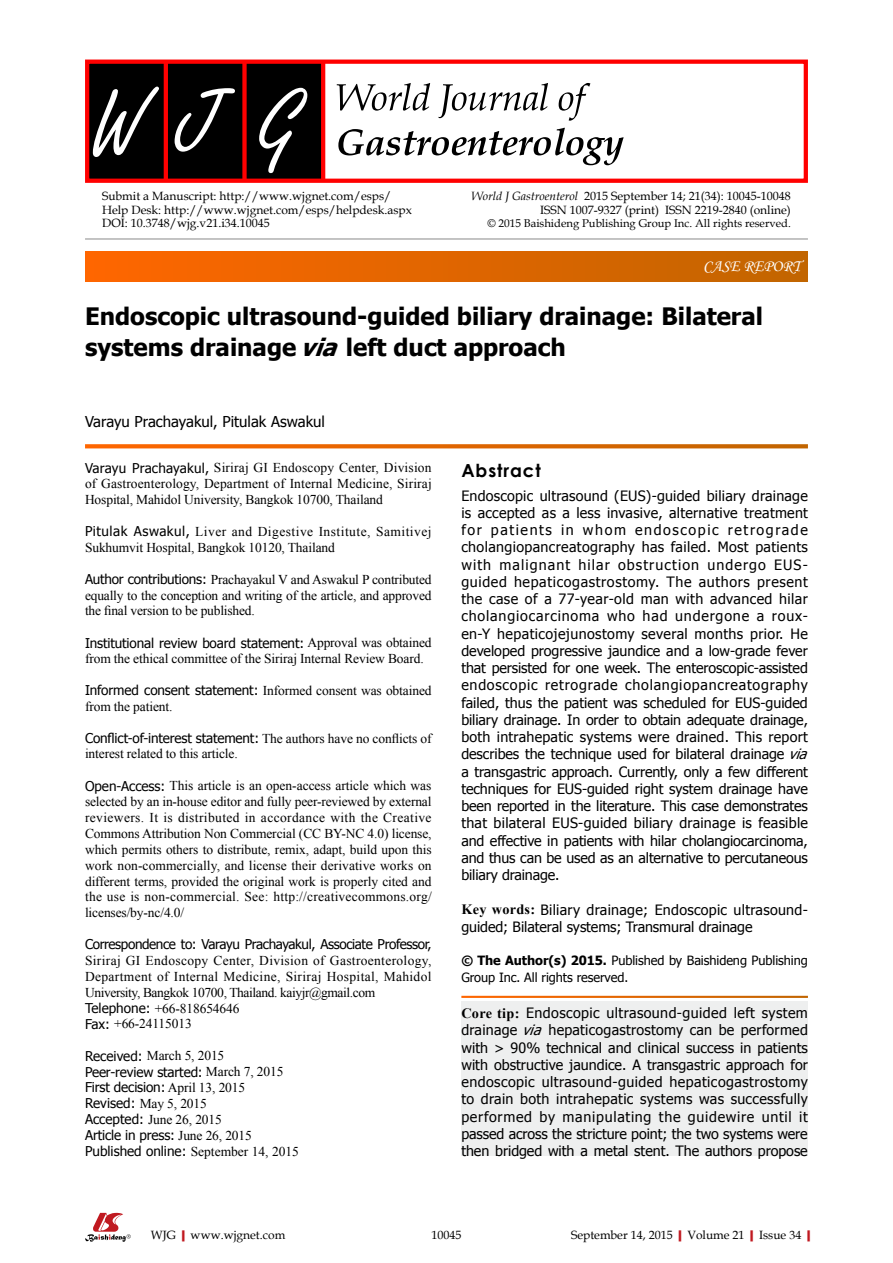
<style>
.page{position:relative;width:893px;height:1263px;background:#fff}
.page>*{position:absolute;margin:0;border:0;box-sizing:border-box;transform-origin:0 0}
.t1{font:700 24px/31.5px "Tahoma";color:#000}
.t2{font:700 18px "Century Gothic";letter-spacing:.05em;color:#000}
.t3{font:16.5px "Monotype Corsiva";color:#fff}
.t4{font:15px "Tahoma";color:#000}
.t5{font:14.25px/17.2px "Tahoma";color:#000}
.t6{font:13.5px/15.9px "Times New Roman";letter-spacing:-.01em;color:#000}
.t7{font:13.5px/15.8px "Times New Roman";letter-spacing:.025em;color:#000}
.t8{font:13.5px/15.9px "Tahoma";letter-spacing:-.01em;color:#000}
.t9{font:12.75px/17.2px "Tahoma";letter-spacing:-.005em;color:#000}
.t10{font:12px/13.5px "Book Antiqua";color:#000}
.t11{font:11.25px "Book Antiqua";color:#000}
.s1{font-style:italic}
.s2{font-family:"Tahoma"}
.s3{font-family:"Times New Roman"}
.s4{font-family:"Times New Roman";font-weight:700}
.s5{font-weight:700}
.s6{font-weight:700;color:#c01920}
</style>
<div class="page">
<div style="left:85px;top:252px;width:723px;height:29px;background:linear-gradient(to right,#f60,#c16500)"></div>
<hr style="left:85px;top:239px;width:723px;height:1px;background:#898989">
<div style="left:87px;top:61px;width:236px;height:121px;background:#000"></div>
<hr style="left:164px;top:61px;width:4px;height:121px;background:#f00">
<div style="left:242px;top:61px;width:5px;height:121px;background:#f00"></div>
<hr style="left:321px;top:61px;width:4px;height:121px;background:#f00">
<div style="left:85px;top:60px;width:723px;height:123px;border:4px solid #f00"></div>
<svg style="left:259px;top:88px;width:48px;height:85px"></svg>
<svg style="left:175px;top:88px;width:60px;height:64px"></svg>
<svg style="left:93px;top:87px;width:66px;height:70px"></svg>
<svg style="left:337px;top:83px;width:253px;height:38px"></svg>
<svg style="left:338px;top:128px;width:286px;height:37px"></svg>
<svg style="left:85px;top:444px;width:723px;height:4px;background:#e16d0d"></svg>
<svg style="left:85px;top:1213px;width:46px;height:29px"></svg>
<div style="left:461px;top:1002px;width:347px;height:154px;background:#eeefef"></div>
<p class="t10" style="left:102px;top:189px;width:311px">Submit a Manuscript: http://www.wjgnet.com/esps/<br>Help Desk: http://www.wjgnet.com/esps/helpdesk.aspx<br>DOI: 10.3748/wjg.v21.i34.10045</p>
<p class="t10" style="left:472px;top:189px;width:321px;text-align:right"><span class="s1">World J Gastroenterol</span> 2015 September 14; 21(34): 10045-10048<br>ISSN 1007-9327 (print) ISSN 2219-2840 (online)</p>
<p class="t11" style="left:487px;top:215px;width:305px">© 2015 Baishideng Publishing Group Inc. All rights reserved.</p>
<p class="t3" style="left:703px;top:256px;width:99px">CASE REPORT</p>
<p class="t1" style="left:85px;top:298px;width:679px">Endoscopic ultrasound-guided biliary drainage: Bilateral systems drainage <span class="s1">via</span> left duct approach</p>
<p class="t4" style="left:85px;top:412px;width:241px">Varayu Prachayakul, Pitulak Aswakul</p>
<p class="t6" style="left:85px;top:460px;width:348px;text-align:justify"><span class="s2">Varayu Prachayakul,</span> Siriraj GI Endoscopy Center, Division of Gastroenterology, Department of Internal Medicine, Siriraj Hospital, Mahidol University, Bangkok 10700, Thailand</p>
<p class="t6" style="left:85px;top:523px;width:348px"><span class="s2">Pitulak Aswakul,</span> Liver and Digestive Institute, Samitivej<br>Sukhumvit Hospital, Bangkok 10120, Thailand</p>
<p class="t6" style="left:85px;top:571px;width:348px;text-align:justify"><span class="s2">Author contributions:</span> Prachayakul V and Aswakul P contributed equally to the conception and writing of the article, and approved the final version to be published.</p>
<p class="t6" style="left:85px;top:635px;width:348px;line-height:15.5px"><span class="s2">Institutional review board statement:</span> Approval was obtained from the ethical committee of the Siriraj Internal Review Board.</p>
<p class="t6" style="left:85px;top:682px;width:348px"><span class="s2">Informed consent statement:</span> Informed consent was obtained from the patient.</p>
<p class="t6" style="left:85px;top:730px;width:348px;line-height:15.5px"><span class="s2">Conflict-of-interest statement:</span> The authors have no conflicts of interest related to this article.</p>
<p class="t6" style="left:85px;top:777px;width:348px;text-align:justify"><span class="s2">Open-Access:</span> This article is an open-access article which was selected by an in-house editor and fully peer-reviewed by external reviewers. It is distributed in accordance with the Creative Commons Attribution Non Commercial (CC BY-NC 4.0) license, which permits others to distribute, remix, adapt, build upon this work non-commercially, and license their derivative works on different terms, provided the original work is properly cited and the use is non-commercial. See: http://creativecommons.org/ licenses/by-nc/4.0/</p>
<p class="t7" style="left:85px;top:937px;width:348px"><span class="s2">Correspondence to: Varayu Prachayakul, Associate Professor, </span>Siriraj GI Endoscopy Center, Division of Gastroenterology, Department of Internal Medicine, Siriraj Hospital, Mahidol University, Bangkok 10700, Thailand. kaiyjr@gmail.com <span class="s2">Telephone:</span> +66-818654646<br><span class="s2">Fax:</span> +66-24115013</p>
<p class="t8" style="left:85px;top:1047px;width:215px">Received: <span class="s3">March 5, 2015<br></span>Peer-review started: <span class="s3">March 7, 2015<br></span>First decision: <span class="s3">April 13, 2015<br></span>Revised: <span class="s3">May 5, 2015<br></span>Accepted: <span class="s3">June 26, 2015<br></span>Article in press: <span class="s3">June 26, 2015<br></span>Published online: <span class="s3">September 14, 2015</span></p>
<p class="t2" style="left:461px;top:456px;width:81px">Abstract</p>
<p class="t5" style="left:461px;top:486px;width:353px">Endoscopic ultrasound (EUS)-guided biliary drainage is accepted as a less invasive, alternative treatment for patients in whom endoscopic retrograde cholangiopancreatography has failed. Most patients with malignant hilar obstruction undergo EUS&shy;guided hepaticogastrostomy. The authors present the case of a 77-year-old man with advanced hilar cholangiocarcinoma who had undergone a roux&shy;en-Y hepaticojejunostomy several months prior. He developed progressive jaundice and a low-grade fever that persisted for one week. The enteroscopic-assisted endoscopic retrograde cholangiopancreatography failed, thus the patient was scheduled for EUS-guided biliary drainage. In order to obtain adequate drainage, both intrahepatic systems were drained. This report describes the technique used for bilateral drainage <span class="s1">via </span>a transgastric approach. Currently, only a few different techniques for EUS-guided right system drainage have been reported in the literature. This case demonstrates that bilateral EUS-guided biliary drainage is feasible and effective in patients with hilar cholangiocarcinoma, and thus can be used as an alternative to percutaneous biliary drainage.</p>
<p class="t5" style="left:461px;top:900px;width:348px"><span class="s4">Key words:</span> Biliary drainage; Endoscopic ultrasound&shy;guided; Bilateral systems; Transmural drainage</p>
<p class="t9" style="left:461px;top:951px;width:348px"><span class="s5">© The Author(s) 2015.</span> Published by Baishideng Publishing<br>Group Inc. All rights reserved.</p>
<p class="t5" style="left:461px;top:1003px;width:348px;text-align:justify"><span class="s4">Core tip:</span> Endoscopic ultrasound-guided left system drainage <span class="s1">via</span> hepaticogastrostomy can be performed with &gt; 90% technical and clinical success in patients with obstructive jaundice. A transgastric approach for endoscopic ultrasound-guided hepaticogastrostomy to drain both intrahepatic systems was successfully performed by manipulating the guidewire until it passed across the stricture point; the two systems were then bridged with a metal stent. The authors propose</p>
<p class="t10" style="left:151px;top:1227px;width:136px">WJG<span class="s6">|</span>www.wjgnet.com</p>
<p class="t10" style="left:431px;top:1227px;width:31px">10045</p>
<p class="t10" style="left:571px;top:1227px;width:246px">September 14, 2015<span class="s6">|</span>Volume 21<span class="s6">|</span>Issue 34<span class="s6">|</span></p>
</div>
